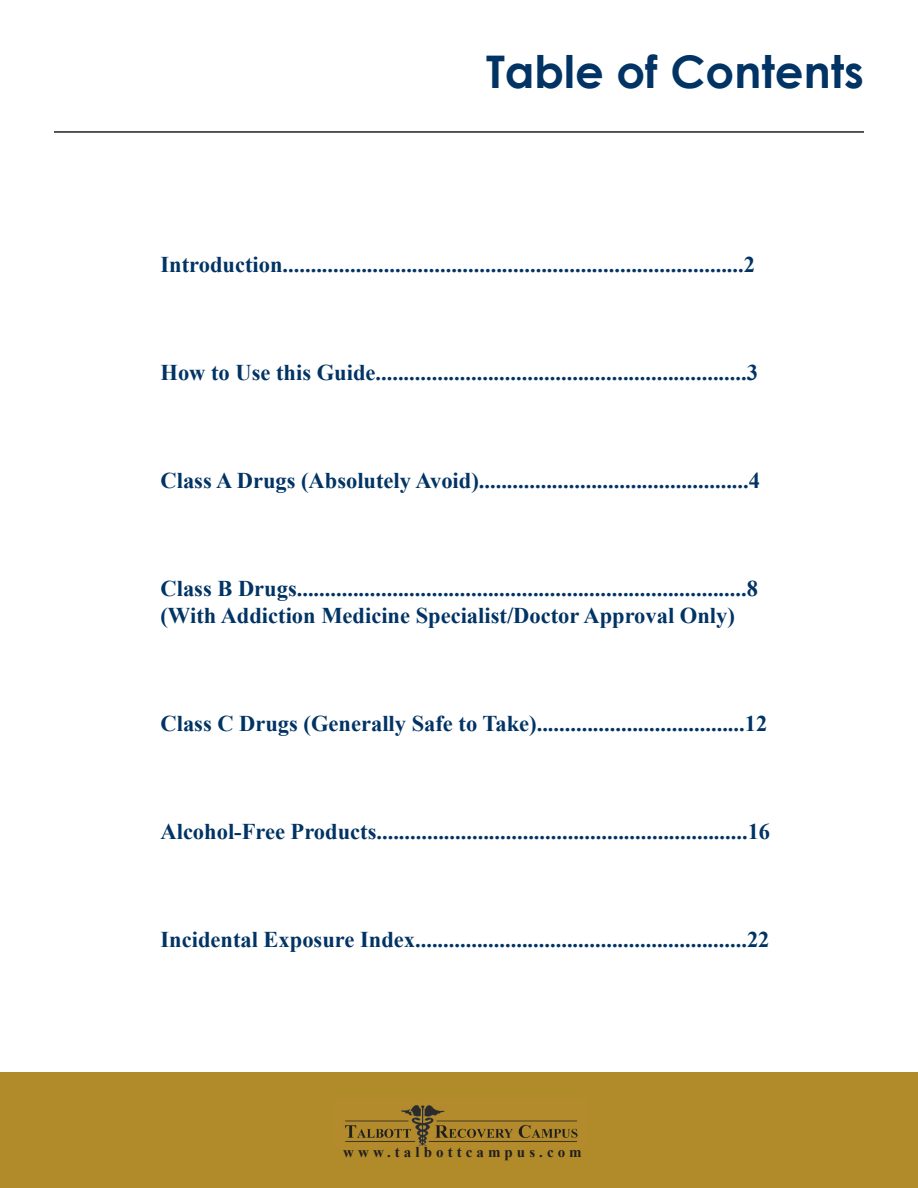
<style>
.page{position:relative;width:918px;height:1188px;background:#fff}
.page>*{position:absolute;margin:0;border:0;box-sizing:border-box;transform-origin:0 0}
.t1{font:700 45px "Century Gothic";color:#013364}
.t2{font:700 22.5px "Times New Roman";color:#013364}
.t3{font:700 15px "Times New Roman";letter-spacing:.27em;color:#231f20}
</style>
<div class="page">
<div style="left:0;top:1073px;width:918px;height:115px;background:#b18b2a"></div>
<img style="left:345px;top:1105px;width:233px;height:41px">
<hr style="left:54px;top:131px;width:810px;height:2px;background:#231f20">
<p class="t1" style="left:486px;top:37px;width:380px">Table of Contents</p>
<p class="t2" style="left:160px;top:249px;width:596px">Introduction..................................................................................2</p>
<p class="t2" style="left:160px;top:357px;width:599px">How to Use this Guide..................................................................3</p>
<p class="t2" style="left:160px;top:465px;width:601px">Class A Drugs (Absolutely Avoid)................................................4</p>
<p class="t2" style="left:160px;top:573px;width:599px">Class B Drugs................................................................................8</p>
<p class="t2" style="left:160px;top:600px;width:576px">(With Addiction Medicine Specialist/Doctor Approval Only)</p>
<p class="t2" style="left:160px;top:708px;width:608px">Class C Drugs (Generally Safe to Take).....................................12</p>
<p class="t2" style="left:160px;top:816px;width:611px">Alcohol-Free Products..................................................................16</p>
<p class="t2" style="left:160px;top:924px;width:611px">Incidental Exposure Index...........................................................22</p>
<p class="t3" style="left:343px;top:1142px;width:240px">www.talbottcampus.com</p>
</div>
